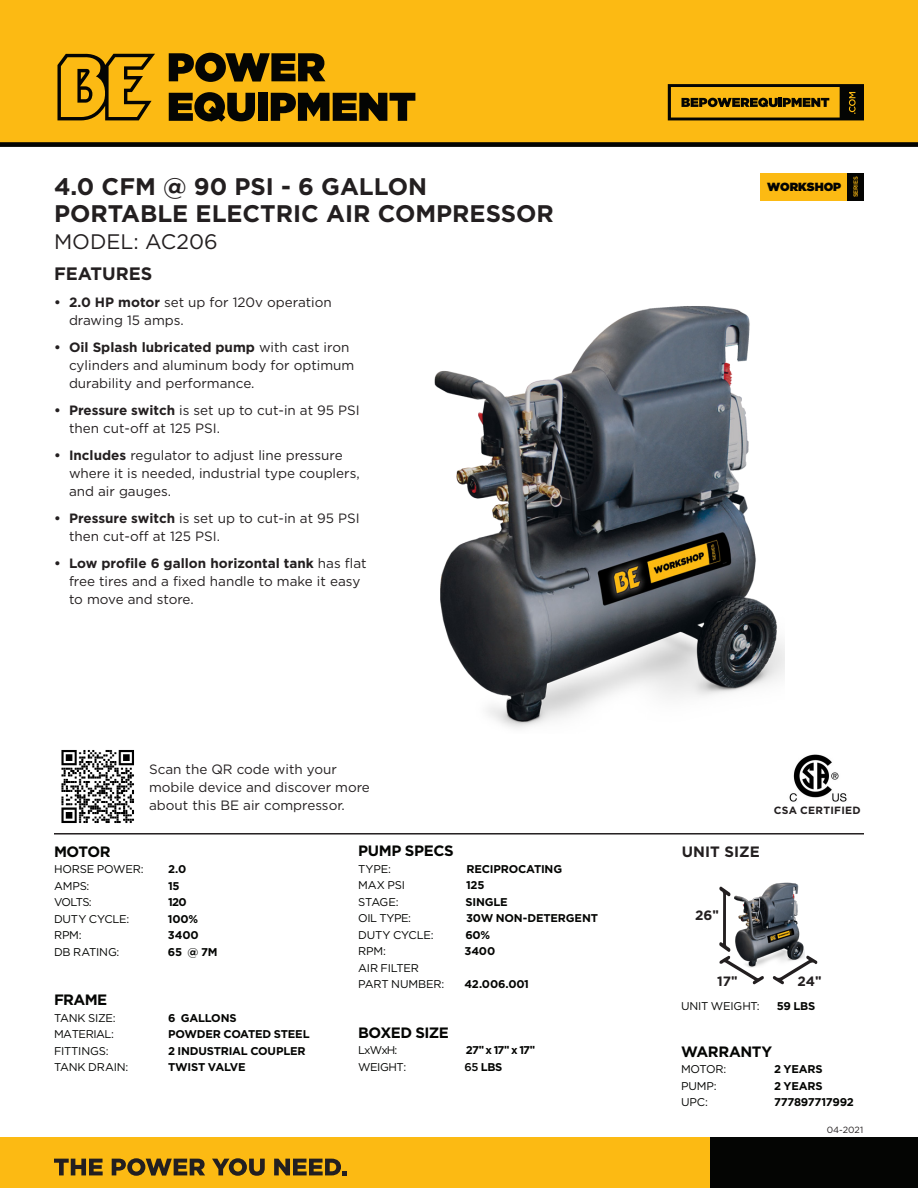
<style>
.page{position:relative;width:918px;height:1188px;background:#fff}
.page>*{position:absolute;margin:0;border:0;box-sizing:border-box;transform-origin:0 0}
.Product_Header{font:700 24px "Gotham";color:#231f20}
.t1{font:21px "Gotham";color:#231f20}
.t2{font:700 18px "Gotham";color:#231f20}
.BODY_HEADER_LEFT_ALI{font:700 15px "Gotham";letter-spacing:-.035em;color:#040503}
.t3{font:700 15px "Gotham";color:#231f20}
.t4{font:13.5px/18px "Gotham";color:#231f20}
.t5{font:700 13.5px "Gotham";color:#231f20}
.t6{font:900 11.85px "Gotham";color:#040503}
.BODY_HEADER_LEFT_ALI-2{font:700 11.25px "Gotham";letter-spacing:-.02em;color:#040503}
.BODY_HEADER_LEFT_ALI-3{font:11.25px "Gotham";letter-spacing:-.02em;color:#040503}
.BODY_HEADER_LEFT_ALI-4{font:11.25px "Gotham";letter-spacing:-.04em;color:#040503}
.Body_Copy{font:700 10.5px "Gotham";letter-spacing:.025em;color:#231f20}
.t7{font:9px "Gotham";color:#231f20}
.t8{font:500 6px "Gotham";letter-spacing:-.04em;color:#fcba13}
.s1{font-weight:700}
.s2{font-family:"Arial"}
.s3{font-weight:500}
</style>
<div class="page">
<svg style="left:719px;top:886px;width:45px;height:98px"></svg>
<svg style="left:773px;top:955px;width:44px;height:29px"></svg>
<div style="left:0;top:0;width:918px;height:144px;background:#fcba13"></div>
<div style="left:0;top:1138px;width:710px;height:50px;background:#fcba13"></div>
<div style="left:710px;top:1138px;width:208px;height:50px;background:#040503"></div>
<svg style="left:57px;top:53px;width:98px;height:67px"></svg>
<svg style="left:169px;top:53px;width:156px;height:29px"></svg>
<svg style="left:169px;top:92px;width:86px;height:30px"></svg>
<div style="left:258px;top:93px;width:9px;height:28px;background:#040503"></div>
<svg style="left:271px;top:93px;width:144px;height:28px"></svg>
<div style="left:0;top:142px;width:918px;height:5px;background:#040503"></div>
<svg style="left:668px;top:84px;width:196px;height:36px"></svg>
<svg style="left:54px;top:1159px;width:49px;height:16px"></svg>
<svg style="left:112px;top:1158px;width:93px;height:18px"></svg>
<svg style="left:212px;top:1158px;width:53px;height:18px"></svg>
<svg style="left:274px;top:1159px;width:73px;height:16px"></svg>
<hr style="left:54px;top:833px;width:810px;height:2px;background:#231f20">
<img style="left:789px;top:754px;width:58px;height:48px">
<img style="left:61px;top:750px;width:73px;height:73px">
<img style="left:434px;top:306px;width:350px;height:422px">
<img style="left:727px;top:882px;width:78px;height:85px">
<div style="left:760px;top:173px;width:104px;height:27px;background:#fcba13"></div>
<div style="left:848px;top:173px;width:16px;height:27px;background:#040503"></div>
<p class="Product_Header" style="left:54px;top:170px;width:375px">4.0 CFM @ 90 PSI - 6 GALLON</p>
<p class="Product_Header" style="left:54px;top:197px;width:501px">PORTABLE ELECTRIC AIR COMPRESSOR</p>
<p class="t1" style="left:54px;top:228px;width:165px">MODEL: AC206</p>
<p class="t2" style="left:54px;top:261px;width:100px">FEATURES</p>
<p class="t4" style="left:69px;top:293px;width:264px;text-indent:-15px"><span class="s1">• 2.0 HP motor</span> set up for 120v operation drawing 15 amps.</p>
<p class="t4" style="left:69px;top:338px;width:287px;text-indent:-15px"><span class="s1">• Oil Splash lubricated pump</span> with cast iron cylinders and aluminum body for optimum durability and performance.</p>
<p class="t4" style="left:69px;top:401px;width:292px;text-indent:-15px"><span class="s1">• Pressure switch</span> is set up to cut-in at 95 PSI then cut-off at 125 PSI.</p>
<p class="t4" style="left:69px;top:446px;width:292px;text-indent:-15px"><span class="s1">• Includes</span> regulator to adjust line pressure where it is needed, industrial type couplers, and air gauges.</p>
<p class="t4" style="left:69px;top:509px;width:292px;text-indent:-15px"><span class="s1">• Pressure switch</span> is set up to cut-in at 95 PSI then cut-off at 125 PSI.</p>
<p class="t4" style="left:69px;top:554px;width:299px;text-indent:-15px"><span class="s1">• Low profile 6 gallon horizontal tank</span> has flat free tires and a fixed handle to make it easy to move and store.</p>
<p class="t4" style="left:149px;top:759px;width:222px">Scan the QR code with your mobile device and discover more about this BE air compressor.</p>
<p class="BODY_HEADER_LEFT_ALI" style="left:54px;top:841px;width:58px">MOTOR</p>
<p class="BODY_HEADER_LEFT_ALI-3" style="left:54px;top:862px;width:91px">HORSE POWER:</p>
<p class="BODY_HEADER_LEFT_ALI-2" style="left:168px;top:862px;width:20px">2.0</p>
<p class="BODY_HEADER_LEFT_ALI-3" style="left:54px;top:878px;width:37px">AMPS:</p>
<p class="BODY_HEADER_LEFT_ALI-2" style="left:168px;top:878px;width:13px">15</p>
<p class="BODY_HEADER_LEFT_ALI-3" style="left:54px;top:895px;width:39px">VOLTS:</p>
<p class="BODY_HEADER_LEFT_ALI-2" style="left:168px;top:895px;width:20px">120</p>
<p class="BODY_HEADER_LEFT_ALI-3" style="left:54px;top:911px;width:77px">DUTY CYCLE:</p>
<p class="BODY_HEADER_LEFT_ALI-2" style="left:168px;top:911px;width:32px">100%</p>
<p class="BODY_HEADER_LEFT_ALI-3" style="left:54px;top:928px;width:29px">RPM:</p>
<p class="BODY_HEADER_LEFT_ALI-2" style="left:168px;top:928px;width:32px">3400</p>
<p class="BODY_HEADER_LEFT_ALI-3" style="left:54px;top:944px;width:67px">DB RATING:</p>
<p class="BODY_HEADER_LEFT_ALI-2" style="left:168px;top:944px;width:51px">65 @ 7M</p>
<p class="BODY_HEADER_LEFT_ALI" style="left:54px;top:990px;width:55px">FRAME</p>
<p class="BODY_HEADER_LEFT_ALI-3" style="left:54px;top:1010px;width:63px">TANK SIZE:</p>
<p class="BODY_HEADER_LEFT_ALI-2" style="left:168px;top:1010px;width:70px">6 GALLONS</p>
<p class="BODY_HEADER_LEFT_ALI-4" style="left:54px;top:1027px;width:62px">MATERIAL:</p>
<p class="BODY_HEADER_LEFT_ALI-2" style="left:168px;top:1027px;width:143px">POWDER COATED STEEL</p>
<p class="BODY_HEADER_LEFT_ALI-3" style="left:54px;top:1043px;width:56px">FITTINGS:</p>
<p class="BODY_HEADER_LEFT_ALI-2" style="left:168px;top:1043px;width:139px">2 INDUSTRIAL COUPLER</p>
<p class="BODY_HEADER_LEFT_ALI-3" style="left:54px;top:1060px;width:76px">TANK DRAIN:</p>
<p class="BODY_HEADER_LEFT_ALI-2" style="left:168px;top:1060px;width:79px">TWIST VALVE</p>
<p class="BODY_HEADER_LEFT_ALI" style="left:358px;top:841px;width:97px">PUMP SPECS</p>
<p class="BODY_HEADER_LEFT_ALI-3" style="left:358px;top:862px;width:34px">TYPE:</p>
<p class="BODY_HEADER_LEFT_ALI-2" style="left:467px;top:862px;width:97px">RECIPROCATING</p>
<p class="BODY_HEADER_LEFT_ALI-3" style="left:358px;top:878px;width:48px">MAX PSI</p>
<p class="BODY_HEADER_LEFT_ALI-2" style="left:466px;top:878px;width:20px">125</p>
<p class="BODY_HEADER_LEFT_ALI-3" style="left:358px;top:895px;width:42px">STAGE:</p>
<p class="BODY_HEADER_LEFT_ALI-2" style="left:465px;top:895px;width:44px">SINGLE</p>
<p class="BODY_HEADER_LEFT_ALI-3" style="left:358px;top:911px;width:54px">OIL TYPE:</p>
<p class="BODY_HEADER_LEFT_ALI-2" style="left:466px;top:911px;width:133px">30W NON-DETERGENT</p>
<p class="BODY_HEADER_LEFT_ALI-3" style="left:358px;top:928px;width:77px">DUTY CYCLE:</p>
<p class="BODY_HEADER_LEFT_ALI-2" style="left:465px;top:928px;width:26px">60%</p>
<p class="BODY_HEADER_LEFT_ALI-3" style="left:358px;top:944px;width:29px">RPM:</p>
<p class="BODY_HEADER_LEFT_ALI-2" style="left:465px;top:944px;width:32px">3400</p>
<p class="BODY_HEADER_LEFT_ALI-3" style="left:358px;top:961px;width:62px">AIR FILTER</p>
<p class="BODY_HEADER_LEFT_ALI-3" style="left:358px;top:977px;width:88px">PART NUMBER:</p>
<p class="BODY_HEADER_LEFT_ALI-2" style="left:464px;top:977px;width:66px">42.006.001</p>
<p class="BODY_HEADER_LEFT_ALI" style="left:358px;top:1023px;width:92px">BOXED SIZE</p>
<p class="BODY_HEADER_LEFT_ALI-3" style="left:358px;top:1043px;width:41px">LxWxH:</p>
<p class="BODY_HEADER_LEFT_ALI-2" style="left:466px;top:1043px;width:71px">27<span class="s2">"</span> x 17<span class="s2">"</span> x 17<span class="s2">"</span></p>
<p class="BODY_HEADER_LEFT_ALI-3" style="left:358px;top:1060px;width:50px">WEIGHT:</p>
<p class="BODY_HEADER_LEFT_ALI-2" style="left:464px;top:1060px;width:39px"><span class="s3">65</span> LBS</p>
<p class="t6" style="left:767px;top:178px;width:76px">WORKSHOP</p>
<p class="t8" style="left:852px;top:197px;width:22px;rotate:-90deg">SERIES</p>
<p class="t3" style="left:682px;top:841px;width:79px">UNIT SIZE</p>
<p class="Body_Copy" style="left:774px;top:803px;width:89px">CSA CERTIFIED</p>
<p class="t5" style="left:695px;top:906px;width:25px">26<span class="s2">"</span></p>
<p class="t5" style="left:717px;top:973px;width:22px">17<span class="s2">"</span></p>
<p class="t5" style="left:798px;top:973px;width:25px">24<span class="s2">"</span></p>
<p class="BODY_HEADER_LEFT_ALI-3" style="left:681px;top:999px;width:80px">UNIT WEIGHT:</p>
<p class="BODY_HEADER_LEFT_ALI-2" style="left:777px;top:999px;width:40px">59 LBS</p>
<p class="BODY_HEADER_LEFT_ALI" style="left:681px;top:1041px;width:93px">WARRANTY</p>
<p class="BODY_HEADER_LEFT_ALI-3" style="left:681px;top:1062px;width:47px">MOTOR:</p>
<p class="BODY_HEADER_LEFT_ALI-2" style="left:774px;top:1062px;width:50px">2 YEARS</p>
<p class="BODY_HEADER_LEFT_ALI-3" style="left:681px;top:1078px;width:37px">PUMP:</p>
<p class="BODY_HEADER_LEFT_ALI-2" style="left:774px;top:1078px;width:50px">2 YEARS</p>
<p class="BODY_HEADER_LEFT_ALI-3" style="left:681px;top:1095px;width:28px">UPC:</p>
<p class="BODY_HEADER_LEFT_ALI-2" style="left:774px;top:1095px;width:81px">777897717992</p>
<p class="t7" style="left:827px;top:1124px;width:38px">04-2021</p>
</div>
